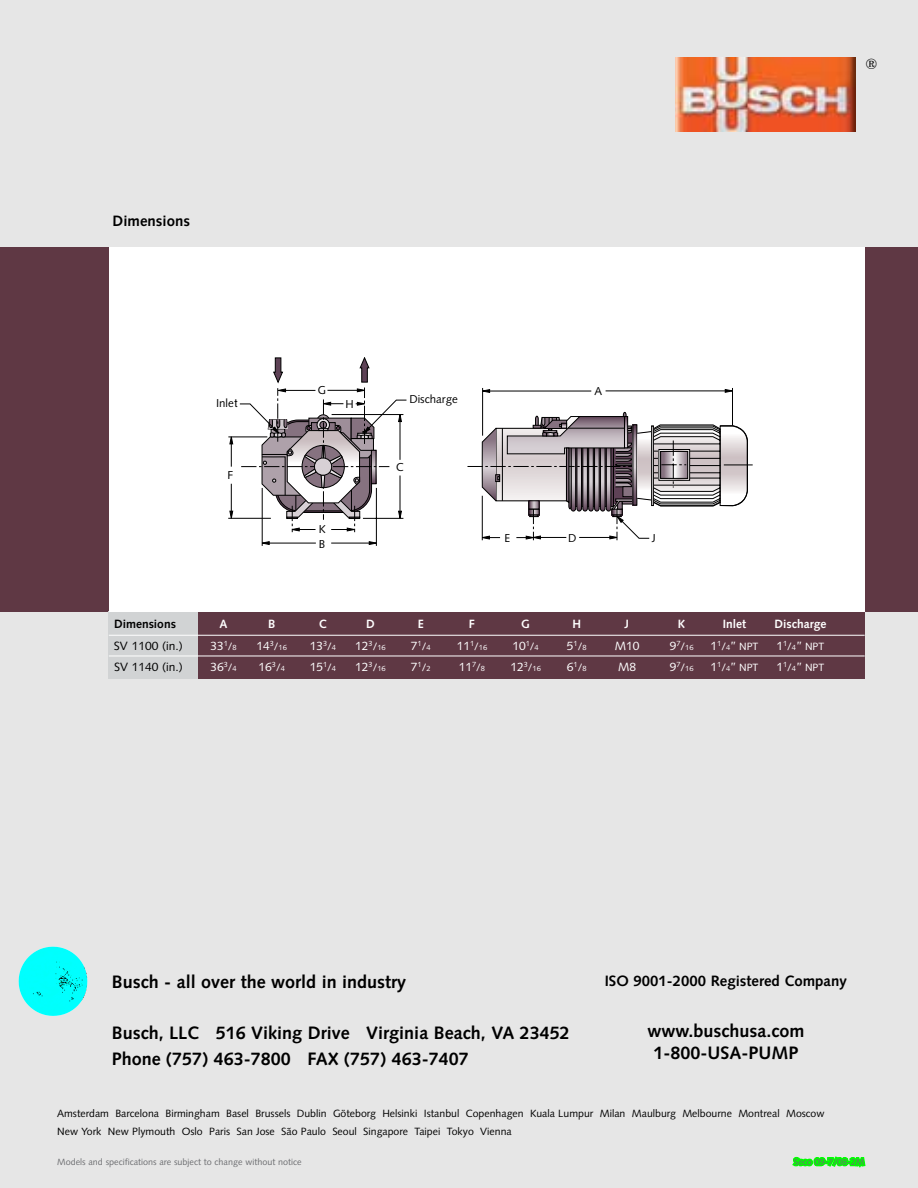
<style>
.page{position:relative;width:918px;height:1188px;background:#e6e6e6}
.page>*{position:absolute;margin:0;border:0;box-sizing:border-box;transform-origin:0 0}
.t1{font:700 18px/26.1px "Syntax LT Std";color:#000}
.t2{font:700 15px "Syntax LT Std";color:#000}
.t3{font:15px "Times";color:#000}
.t4{font:12px "Syntax LT Std";color:#fff}
.t5{font:700 12px "Syntax LT Std";color:#fff}
.t6{font:12px "Syntax LT Std";color:#000}
.t7{font:700 12px "Syntax LT Std";color:#000}
.t8{font:11.4px "Syntax";color:#000}
.t9{font:10.5px/18px "Syntax LT Std";color:#000}
.t10{font:10.5px "Syntax LT Std";color:#fff}
.t11{font:9px "Syntax LT Std";color:#6d6e71}
.t12{font:7.5px "Syntax LT Std";color:#fff}
.s1{font-family:"Helvetica"}
.s2{font-size:10.5px}
.s3{font-size:7.5px}
.s4{font-size:12px}
</style>
<div class="page">
<div style="left:0;top:247px;width:918px;height:365px;background:#5f3844"></div>
<div style="left:109px;top:612px;width:90px;height:67px;background:#d1d3d4"></div>
<div style="left:199px;top:612px;width:666px;height:67px;background:#5f3844"></div>
<div style="left:109px;top:247px;width:756px;height:365px;background:#fff"></div>
<svg style="left:792px;top:1156px;width:74px;height:12px"></svg>
<img style="left:19px;top:947px;width:68px;height:69px">
<img style="left:675px;top:58px;width:181px;height:73px">
<hr style="left:228px;top:437px;width:39px;height:1px;background:#000">
<hr style="left:228px;top:518px;width:43px;height:1px;background:#000">
<svg style="left:230px;top:357px;width:177px;height:189px"></svg>
<svg style="left:467px;top:388px;width:286px;height:152px"></svg>
<div style="left:651px;top:426px;width:3px;height:80px;border:1px solid #000"></div>
<hr style="left:109px;top:635px;width:756px;height:1px;background:#fff">
<hr style="left:109px;top:656px;width:756px;height:1px;background:#fff">
<h2 class="t2" style="left:113px;top:213px;width:79px">Dimensions</h2>
<h2 class="t3" style="left:866px;top:50px;width:13px">®</h2>
<p class="t8" style="left:318px;top:383px;width:10px">G</p>
<p class="t8" style="left:216px;top:396px;width:23px">Inle<span class="s1">t</span></p>
<p class="t8" style="left:409px;top:393px;width:50px">Discharge</p>
<p class="t8" style="left:345px;top:397px;width:10px">H</p>
<p class="t8" style="left:227px;top:468px;width:7px">F</p>
<p class="t8" style="left:319px;top:522px;width:9px">K</p>
<p class="t8" style="left:319px;top:537px;width:8px">B</p>
<p class="t8" style="left:396px;top:460px;width:9px">C</p>
<p class="t8" style="left:595px;top:384px;width:9px">A</p>
<p class="t8" style="left:504px;top:532px;width:7px">E</p>
<p class="t8" style="left:568px;top:532px;width:10px">D</p>
<p class="t8" style="left:652px;top:531px;width:5px">J</p>
<p class="t7" style="left:114px;top:617px;width:63px">Dimensions</p>
<p class="t5" style="left:220px;top:617px;width:10px">A</p>
<p class="t5" style="left:268px;top:617px;width:9px">B</p>
<p class="t5" style="left:319px;top:617px;width:10px">C</p>
<p class="t5" style="left:366px;top:617px;width:10px">D</p>
<p class="t5" style="left:418px;top:617px;width:7px">E</p>
<p class="t5" style="left:469px;top:617px;width:7px">F</p>
<p class="t5" style="left:521px;top:617px;width:10px">G</p>
<p class="t5" style="left:572px;top:617px;width:10px">H</p>
<p class="t5" style="left:625px;top:617px;width:6px">J</p>
<p class="t5" style="left:678px;top:617px;width:9px">K</p>
<p class="t5" style="left:723px;top:617px;width:25px">Inlet</p>
<p class="t5" style="left:774px;top:617px;width:53px">Discharge</p>
<p class="t6" style="left:114px;top:639px;width:70px">SV 1100 (in.)</p>
<p class="t4" style="left:210px;top:639px;width:28px">33<sup>1</sup><span class="s2">/</span><span class="s3">8</span></p>
<p class="t12" style="left:256px;top:643px;width:32px"><span class="s4">14</span>3<span class="s2">/</span>16</p>
<p class="t4" style="left:310px;top:639px;width:28px">13<sup>3</sup><span class="s2">/</span><span class="s3">4</span></p>
<p class="t12" style="left:355px;top:643px;width:32px"><span class="s4">12</span>3<span class="s2">/</span>16</p>
<p class="t12" style="left:411px;top:641px;width:21px"><span class="s4">7</span>1<span class="s2">/</span>4</p>
<p class="t12" style="left:457px;top:643px;width:32px"><span class="s4">11</span>1<span class="s2">/</span>16</p>
<p class="t4" style="left:512px;top:639px;width:28px">10<sup>1</sup><span class="s2">/</span><span class="s3">4</span></p>
<p class="t12" style="left:567px;top:641px;width:21px"><span class="s4">5</span>1<span class="s2">/</span>8</p>
<p class="t4" style="left:615px;top:639px;width:26px">M10</p>
<p class="t12" style="left:670px;top:643px;width:25px"><span class="s4">9</span>7<span class="s2">/</span>16</p>
<p class="t10" style="left:711px;top:640px;width:49px"><span class="s4">1</span><sup>1</sup>/<span class="s3">4</span><span class="s4">”</span> NPT</p>
<p class="t10" style="left:776px;top:640px;width:49px"><span class="s4">1</span><sup>1</sup>/<span class="s3">4</span><span class="s4">”</span> NPT</p>
<p class="t6" style="left:114px;top:660px;width:70px">SV 1140 (in.)</p>
<p class="t4" style="left:210px;top:660px;width:28px">36<sup>3</sup><span class="s2">/</span><span class="s3">4</span></p>
<p class="t4" style="left:259px;top:660px;width:28px">16<sup>3</sup><span class="s2">/</span><span class="s3">4</span></p>
<p class="t4" style="left:310px;top:660px;width:28px">15<sup>1</sup><span class="s2">/</span><span class="s3">4</span></p>
<p class="t12" style="left:355px;top:664px;width:32px"><span class="s4">12</span>3<span class="s2">/</span>16</p>
<p class="t12" style="left:411px;top:662px;width:21px"><span class="s4">7</span>1<span class="s2">/</span>2</p>
<p class="t4" style="left:459px;top:660px;width:28px">11<sup>7</sup><span class="s2">/</span><span class="s3">8</span></p>
<p class="t12" style="left:510px;top:664px;width:32px"><span class="s4">12</span>3<span class="s2">/</span>16</p>
<p class="t12" style="left:567px;top:662px;width:21px"><span class="s4">6</span>1<span class="s2">/</span>8</p>
<p class="t4" style="left:618px;top:660px;width:19px">M8</p>
<p class="t12" style="left:670px;top:664px;width:25px"><span class="s4">9</span>7<span class="s2">/</span>16</p>
<p class="t10" style="left:711px;top:661px;width:49px"><span class="s4">1</span><sup>1</sup>/<span class="s3">4</span><span class="s4">”</span> NPT</p>
<p class="t10" style="left:776px;top:661px;width:49px"><span class="s4">1</span><sup>1</sup>/<span class="s3">4</span><span class="s4">”</span> NPT</p>
<h1 class="t1" style="left:112px;top:969px;width:296px">Busch - all over the world in industry</h1>
<h1 class="t1" style="left:112px;top:1020px;width:460px">Busch, LLC 516 Viking Drive Virginia Beach, VA 23452<br>Phone (757) 463-7800 FAX (757) 463-7407</h1>
<h2 class="t2" style="left:605px;top:973px;width:244px">ISO 9001-2000 Registered Company</h2>
<h1 class="t1" style="left:647px;top:1020px;width:158px;line-height:21.6px;text-align:center">www.buschusa.com<br>1-800-USA-PUMP</h1>
<p class="t9" style="left:57px;top:1104px;width:769px">Amsterdam Barcelona Birmingham Basel Brussels Dublin Göteborg Helsinki Istanbul Copenhagen Kuala Lumpur Milan Maulburg Melbourne Montreal Moscow<br>New York New Plymouth Oslo Paris San Jose São Paulo Seoul Singapore Taipei Tokyo Vienna</p>
<p class="t11" style="left:57px;top:1156px;width:246px">Models and specifications are subject to change without notice</p>
<p class="t11" style="left:794px;top:1156px;width:72px">Seco 09-7/08-2M</p>
</div>
